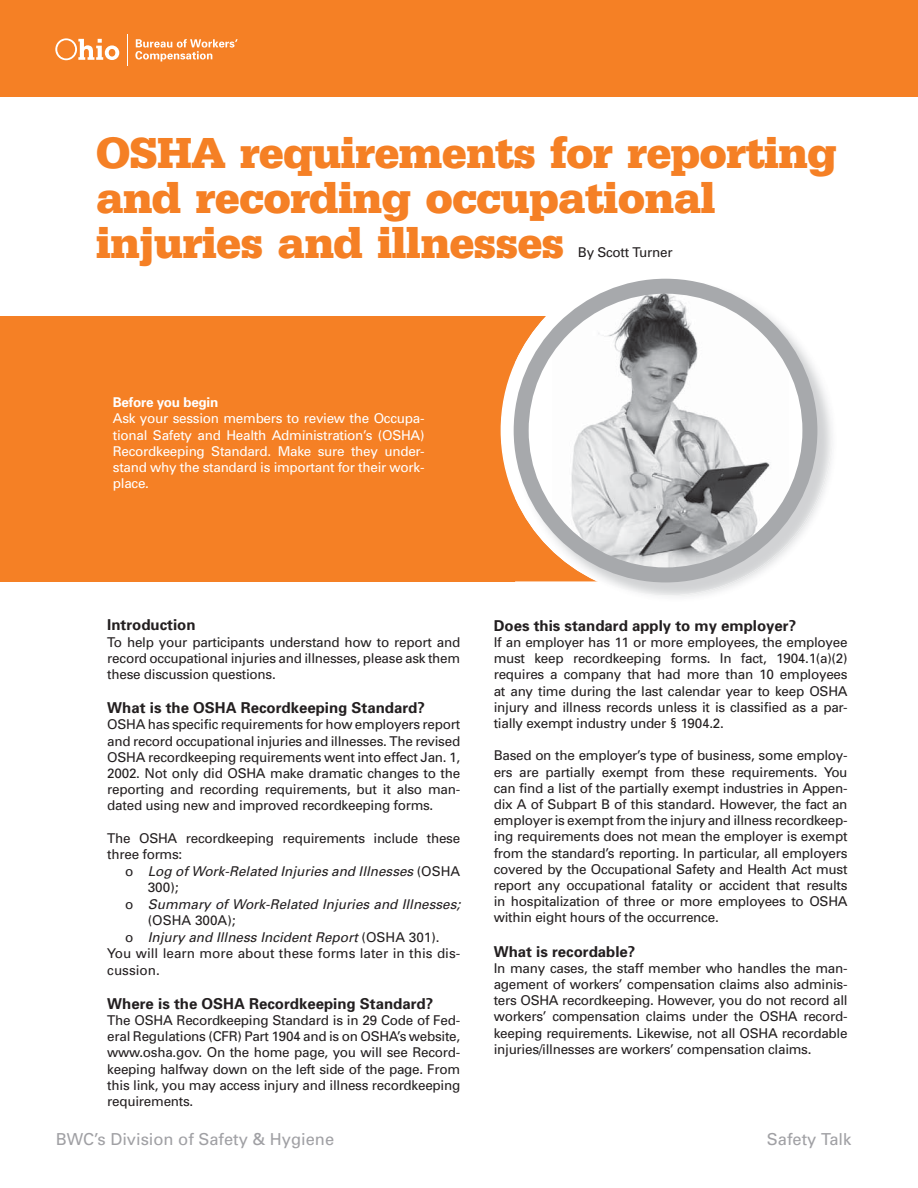
<style>
.page{position:relative;width:918px;height:1188px;background:#fff}
.page>*{position:absolute;margin:0;border:0;box-sizing:border-box;transform-origin:0 0}
.t1{font:700 45px/45px "Serifa BEFOP";letter-spacing:-.02em;color:#f58025}
.t2{font:16.5px "Univers";color:#a0a0a4}
.t3{font:700 15px "Univers";color:#231f20}
.t4{font:13.5px/16.2px "Univers";letter-spacing:-.02em;color:#231f20;text-align:justify}
.t5{font:13.5px/16.2px "Univers";letter-spacing:-.02em;color:#fff;text-align:justify}
.t6{font:italic 13.5px "Univers";color:#231f20}
.t7{font:13.5px "Univers";color:#231f20}
.t8{font:700 13.5px "Univers";letter-spacing:-.02em;color:#fff}
.s1{font-style:normal}
</style>
<div class="page">
<div style="left:0;top:316px;width:642px;height:265px;background:#f58025"></div>
<svg style="left:501px;top:278px;width:171px;height:304px"></svg>
<img style="left:609px;top:376px;width:223px;height:221px">
<svg style="left:514px;top:279px;width:303px;height:303px"></svg>
<div style="left:0;top:0;width:918px;height:97px;background:#f58025"></div>
<svg style="left:55px;top:38px;width:183px;height:24px"></svg>
<hr style="left:127px;top:34px;width:1px;height:32px;background:#fff">
<h1 class="t1" style="left:96px;top:136px;width:743px">OSHA requirements for reporting and recording occupational injuries and illnesses</h1>
<p class="t4" style="left:578px;top:245px;width:96px">By Scott Turner</p>
<p class="t8" style="left:113px;top:397px;width:107px">Before you begin</p>
<p class="t5" style="left:113px;top:412px;width:313px">Ask your session members to review the Occupa&shy;tional Safety and Health Administration’s (OSHA)<br>Recordkeeping Standard. Make sure they under&shy;stand why the standard is important for their work&shy;place.</p>
<p class="t3" style="left:107px;top:620px;width:90px">Introduction</p>
<p class="t4" style="left:107px;top:635px;width:354px">To help your participants understand how to report and record occupational injuries and illnesses, please ask them these discussion questions.</p>
<p class="t3" style="left:107px;top:702px;width:319px">What is the OSHA Recordkeeping Standard?</p>
<p class="t4" style="left:107px;top:718px;width:354px">OSHA has specific requirements for how employers report and record occupational injuries and illnesses. The revised OSHA recordkeeping requirements went into effect Jan. 1, 2002. Not only did OSHA make dramatic changes to the reporting and recording requirements, but it also man&shy;dated using new and improved recordkeeping forms.</p>
<p class="t4" style="left:107px;top:831px;width:354px">The OSHA recordkeeping requirements include these three forms:</p>
<p class="t6" style="left:125px;top:866px;width:336px"><span class="s1">o</span> Log of Work-Related Injuries and Illnesses <span class="s1">(OSHA</span></p>
<p class="t4" style="left:148px;top:880px;width:32px">300);</p>
<p class="t6" style="left:125px;top:899px;width:336px"><span class="s1">o</span> Summary of Work-Related Injuries and Illnesses;</p>
<p class="t7" style="left:148px;top:915px;width:89px">(OSHA 300A);</p>
<p class="t6" style="left:125px;top:932px;width:316px"><span class="s1">o</span> Injury and Illness Incident Report <span class="s1">(OSHA 301).</span></p>
<p class="t7" style="left:107px;top:948px;width:354px">You will learn more about these forms later in this dis-</p>
<p class="t7" style="left:107px;top:965px;width:54px">cussion.</p>
<p class="t3" style="left:107px;top:998px;width:327px">Where is the OSHA Recordkeeping Standard?</p>
<p class="t4" style="left:107px;top:1013px;width:354px">The OSHA Recordkeeping Standard is in 29 Code of Fed&shy;eral Regulations (CFR) Part 1904 and is on OSHA’s website, www.osha.gov. On the home page, you will see Record&shy;keeping halfway down on the left side of the page. From this link, you may access injury and illness recordkeeping requirements.</p>
<p class="t3" style="left:494px;top:620px;width:304px">Does this standard apply to my employer?</p>
<p class="t4" style="left:494px;top:635px;width:355px">If an employer has 11 or more employees, the employee must keep recordkeeping forms. In fact, 1904.1(a)(2) requires a company that had more than 10 employees at any time during the last calendar year to keep OSHA injury and illness records unless it is classified as a par&shy;tially exempt industry under § 1904.2.</p>
<p class="t4" style="left:494px;top:749px;width:355px">Based on the employer’s type of business, some employ&shy;ers are partially exempt from these requirements. You can find a list of the partially exempt industries in Appen&shy;dix A of Subpart B of this standard. However, the fact an employer is exempt from the injury and illness recordkeep&shy;ing requirements does not mean the employer is exempt from the standard’s reporting. In particular, all employers covered by the Occupational Safety and Health Act must report any occupational fatality or accident that results in hospitalization of three or more employees to OSHA within eight hours of the occurrence.</p>
<p class="t3" style="left:494px;top:946px;width:143px">What is recordable?</p>
<p class="t4" style="left:494px;top:961px;width:355px">In many cases, the staff member who handles the man&shy;agement of workers’ compensation claims also adminis&shy;ters OSHA recordkeeping. However, you do not record all workers’ compensation claims under the OSHA record&shy;keeping requirements. Likewise, not all OSHA recordable injuries/illnesses are workers’ compensation claims.</p>
<p class="t2" style="left:56px;top:1133px;width:280px">BWC’s Division of Safety &amp; Hygiene</p>
<p class="t2" style="left:767px;top:1133px;width:86px">Safety Talk</p>
</div>
